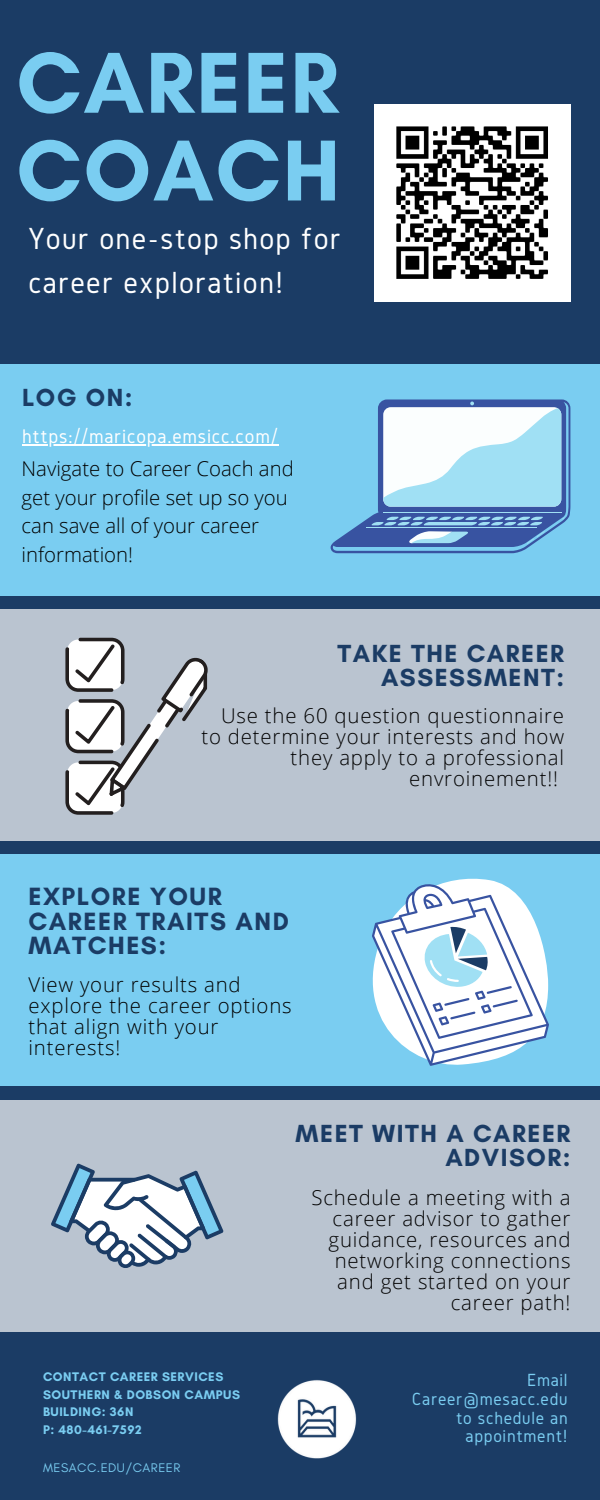
<style>
.page{position:relative;width:600px;height:1500px;background:#1b3c65}
.page>*{position:absolute;margin:0;border:0;box-sizing:border-box;transform-origin:0 0}
.t1{font:700 88px/87.8px "Glacial Indifference";letter-spacing:.02em;color:#7acdf1}
.t2{font:31.7px/44.2px "Gidole";letter-spacing:.04em;color:#fff}
.t3{font:700 25.5px/24.5px "Glacial Indifference";letter-spacing:.06em;color:#1b3c65}
.t4{font:700 25.2px/24px "Glacial Indifference";letter-spacing:.06em;color:#1b3c65;text-align:right}
.t5{font:20.5px "Gidole";letter-spacing:.04em;color:#fff}
.t6{font:300 20.4px/21px "Open Sans";letter-spacing:.04em;color:#000}
.t7{font:300 20.4px/28.5px "Open Sans";color:#000}
.t8{font:18.3px/18.8px "Gidole";letter-spacing:.04em;color:#7acdf1;text-align:right}
.t9{font:700 12.7px/17.7px "Glacial Indifference";letter-spacing:.04em;color:#7acdf1}
.t10{font:12.7px "Glacial Indifference";letter-spacing:.04em;color:#7acdf1}
</style>
<div class="page">
<div style="left:0;top:364px;width:600px;height:231px;background:#7acdf1"></div>
<div style="left:0;top:609px;width:600px;height:232px;background:#bac4d0"></div>
<div style="left:0;top:855px;width:600px;height:231px;background:#7acdf1"></div>
<div style="left:0;top:1100px;width:600px;height:232px;background:#bac4d0"></div>
<svg style="left:51px;top:1164px;width:173px;height:104px"></svg>
<svg style="left:331px;top:399px;width:239px;height:154px"></svg>
<svg style="left:408px;top:531px;width:61px;height:12px"></svg>
<svg style="left:371px;top:517px;width:172px;height:8px"></svg>
<hr style="left:366px;top:527px;width:171px;height:1px;background:#a0e0f4">
<hr style="left:383px;top:512px;width:179px;height:1px;background:#a0e0f4">
<svg style="left:527px;top:531px;width:18px;height:13px"></svg>
<svg style="left:383px;top:402px;width:178px;height:105px;background:#c4e6f4"></svg>
<svg style="left:65px;top:638px;width:143px;height:177px"></svg>
<svg style="left:444px;top:878px;width:55px;height:5px"></svg>
<svg style="left:372px;top:883px;width:177px;height:183px"></svg>
<img style="left:374px;top:105px;width:197px;height:196px">
<img style="left:277px;top:1380px;width:80px;height:79px">
<hr style="left:22px;top:444px;width:257px;height:2px;background:#fff">
<h2 class="t1" style="left:16px;top:38px;width:325px">CAREER<br>COACH</h2>
<h3 class="t2" style="left:28px;top:216px;width:314px">Your one-stop shop for career exploration!</h3>
<h4 class="t4" style="left:22px;top:386px;width:112px">LOG ON:</h4>
<h4 class="t5" style="left:22px;top:425px;width:257px">https://maricopa.emsicc.com/</h4>
<h4 class="t7" style="left:22px;top:454px;width:274px">Navigate to Career Coach and get your profile set up so you can save all of your career information!</h4>
<h3 class="t4" style="left:338px;top:641px;width:228px">TAKE THE CAREER<br>ASSESSMENT:</h3>
<p class="t6" style="left:221px;top:705px;width:345px">Use the 60 question questionnaire</p>
<p class="t6" style="left:201px;top:726px;width:364px">to determine your interests and how</p>
<p class="t6" style="left:291px;top:747px;width:275px">they apply to a professional</p>
<p class="t6" style="left:409px;top:768px;width:150px">envroinement!!</p>
<h3 class="t3" style="left:28px;top:884px;width:262px">EXPLORE YOUR<br>CAREER TRAITS AND<br>MATCHES:</h3>
<h4 class="t6" style="left:28px;top:974px;width:265px">View your results and explore the career options that align with your interests!</h4>
<p class="t4" style="left:296px;top:1121px;width:276px;line-height:24.5px">MEET WITH A CAREER<br>ADVISOR:</p>
<p class="t9" style="left:43px;top:1368px;width:199px">CONTACT CAREER SERVICES<br>SOUTHERN &amp; DOBSON CAMPUS<br>BUILDING: 36N<br>P: 480-461-7592</p>
<h3 class="t10" style="left:43px;top:1460px;width:139px">MESACC.EDU/CAREER</h3>
<h4 class="t6" style="left:311px;top:1186px;width:261px;text-align:right">Schedule a meeting with a career advisor to gather guidance, resources and networking connections and get started on your career path!</h4>
<p class="t8" style="left:412px;top:1370px;width:157px">Email<br>Career@mesacc.edu to schedule an appointment!</p>
</div>
